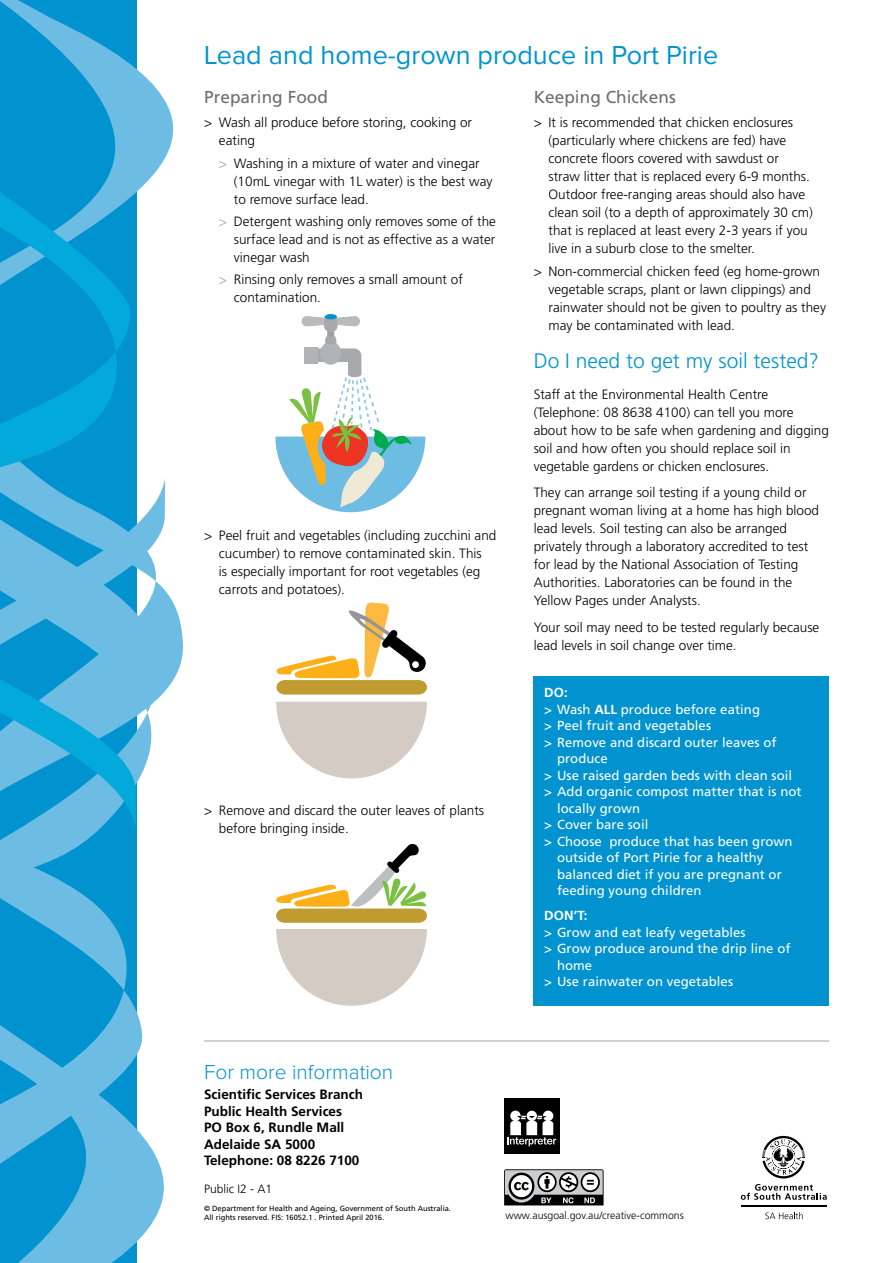
<style>
.page{position:relative;width:893px;height:1263px;background:#fff}
.page>*{position:absolute;margin:0;border:0;box-sizing:border-box;transform-origin:0 0}
.t1{font:27px "Proxima Nova";color:#0093d0}
.t2{font:300 21px "Frutiger";color:#0093d0}
.t3{font:300 21px "Proxima Nova";color:#0093d0}
.t4{font:17.25px "Frutiger";color:#6d6e71}
.t5{font:300 13.5px/18px "Frutiger";color:#000}
.t6{font:300 13.5px/18px "Frutiger LT Std";color:#000}
.t7{font:700 13.5px/16.5px "Frutiger";color:#000}
.t8{font:13.2px "Frutiger";letter-spacing:.005em;color:#fff}
.t9{font:700 13.2px "Frutiger";color:#fff}
.t10{font:300 12px "Frutiger";color:#000}
.t11{font:300 10.5px "Frutiger";color:#000}
.t12{font:7.5px/9px "Frutiger";color:#000}
.s1{font-family:"Frutiger"}
.s2{color:#aca095}
.s3{font-weight:700}
</style>
<div class="page">
<hr style="left:204px;top:1040px;width:625px;height:1px;background:#aca095">
<svg style="left:504px;top:1169px;width:100px;height:36px"></svg>
<div style="left:504px;top:1098px;width:55px;height:55px;background:#000"></div>
<svg style="left:507px;top:1110px;width:49px;height:36px"></svg>
<svg style="left:765px;top:1212px;width:38px;height:7px"></svg>
<hr style="left:741px;top:1205px;width:86px;height:2px;background:#000">
<svg style="left:741px;top:1184px;width:86px;height:16px"></svg>
<svg style="left:762px;top:1136px;width:43px;height:42px"></svg>
<svg style="left:275px;top:314px;width:150px;height:198px"></svg>
<svg style="left:276px;top:844px;width:151px;height:79px"></svg>
<svg style="left:276px;top:929px;width:151px;height:77px"></svg>
<svg style="left:276px;top:702px;width:151px;height:76px"></svg>
<svg style="left:276px;top:602px;width:151px;height:92px"></svg>
<div style="left:534px;top:677px;width:295px;height:329px;background:#0093d0"></div>
<svg style="left:0;top:803px;width:137px;height:42px;background:#41abdb"></svg>
<svg style="left:0;top:478px;width:183px;height:325px"></svg>
<svg style="left:0;top:0;width:174px;height:179px;background:#3eacdb"></svg>
<svg style="left:0;top:845px;width:137px;height:166px;background:#26a1d6"></svg>
<svg style="left:0;top:1011px;width:164px;height:252px;background:#56b4df"></svg>
<svg style="left:0;top:668px;width:136px;height:161px;background:#35abdb"></svg>
<svg style="left:0;top:179px;width:165px;height:477px;background:#40afdc"></svg>
<h1 class="t1" style="left:204px;top:40px;width:516px">Lead and home-grown produce in Port Pirie</h1>
<p class="t4" style="left:204px;top:87px;width:125px">Preparing Food</p>
<p class="t6" style="left:219px;top:114px;width:255px;text-indent:-15px"><span class="s1">&gt;</span> Wash all produce before storing, cooking or eating</p>
<p class="t5" style="left:234px;top:154px;width:260px;text-indent:-15px"><span class="s2">&gt;</span> Washing in a mixture of water and vinegar (10mL vinegar with 1L water) is the best way to remove surface lead.</p>
<p class="t5" style="left:234px;top:212px;width:264px;text-align:justify;text-indent:-15px"><span class="s2">&gt;</span> Detergent washing only removes some of the surface lead and is not as effective as a water vinegar wash</p>
<p class="t5" style="left:234px;top:271px;width:231px;text-indent:-15px"><span class="s2">&gt;</span> Rinsing only removes a small amount of contamination.</p>
<p class="t6" style="left:219px;top:527px;width:279px;text-indent:-15px"><span class="s1">&gt;</span> Peel fruit and vegetables (including zucchini and cucumber) to remove contaminated skin. This<br>is especially important for root vegetables (eg carrots and potatoes).</p>
<p class="t6" style="left:219px;top:801px;width:267px;text-indent:-15px"><span class="s1">&gt;</span> Remove and discard the outer leaves of plants before bringing inside.</p>
<p class="t4" style="left:534px;top:87px;width:144px">Keeping Chickens</p>
<p class="t6" style="left:548px;top:114px;width:266px;text-indent:-15px"><span class="s1">&gt;</span> It is recommended that chicken enclosures (particularly where chickens are fed) have concrete floors covered with sawdust or straw litter that is replaced every 6-9 months.<br>Outdoor free-ranging areas should also have clean soil (to a depth of approximately 30 cm) that is replaced at least every 2-3 years if you live in a suburb close to the smelter.</p>
<p class="t6" style="left:548px;top:262px;width:279px;text-indent:-15px"><span class="s1">&gt;</span> Non-commercial chicken feed (eg home-grown vegetable scraps, plant or lawn clippings) and rainwater should not be given to poultry as they may be contaminated with lead.</p>
<h2 class="t2" style="left:534px;top:349px;width:287px">Do I need to get my soil tested?</h2>
<p class="t5" style="left:534px;top:385px;width:297px">Staff at the Environmental Health Centre (Telephone: 08 8638 4100) can tell you more about how to be safe when gardening and digging soil and how often you should replace soil in vegetable gardens or chicken enclosures.</p>
<p class="t5" style="left:534px;top:484px;width:287px">They can arrange soil testing if a young child or pregnant woman living at a home has high blood lead levels. Soil testing can also be arranged privately through a laboratory accredited to test for lead by the National Association of Testing Authorities. Laboratories can be found in the Yellow Pages under Analysts.</p>
<p class="t5" style="left:534px;top:618px;width:287px">Your soil may need to be tested regularly because lead levels in soil change over time.</p>
<p class="t9" style="left:544px;top:685px;width:25px">DO:</p>
<p class="t8" style="left:544px;top:701px;width:217px">&gt; Wash <span class="s3">ALL</span> produce before eating</p>
<p class="t8" style="left:544px;top:718px;width:168px">&gt; Peel fruit and vegetables</p>
<p class="t8" style="left:544px;top:734px;width:234px">&gt; Remove and discard outer leaves of</p>
<p class="t8" style="left:557px;top:751px;width:52px">produce</p>
<p class="t8" style="left:544px;top:767px;width:249px">&gt; Use raised garden beds with clean soil</p>
<p class="t8" style="left:544px;top:784px;width:259px">&gt; Add organic compost matter that is not</p>
<p class="t8" style="left:557px;top:800px;width:85px">locally grown</p>
<p class="t8" style="left:544px;top:817px;width:106px">&gt; Cover bare soil</p>
<p class="t8" style="left:544px;top:833px;width:250px">&gt; Choose produce that has been grown</p>
<p class="t8" style="left:557px;top:850px;width:208px">outside of Port Pirie for a healthy</p>
<p class="t8" style="left:557px;top:866px;width:226px">balanced diet if you are pregnant or</p>
<p class="t8" style="left:557px;top:883px;width:146px">feeding young children</p>
<p class="t9" style="left:544px;top:908px;width:45px">DON’T:</p>
<p class="t8" style="left:544px;top:924px;width:203px">&gt; Grow and eat leafy vegetables</p>
<p class="t8" style="left:544px;top:941px;width:248px">&gt; Grow produce around the drip line of</p>
<p class="t8" style="left:557px;top:957px;width:37px">home</p>
<p class="t8" style="left:544px;top:974px;width:190px">&gt; Use rainwater on vegetables</p>
<h2 class="t3" style="left:204px;top:1062px;width:191px">For more information</h2>
<p class="t7" style="left:204px;top:1086px;width:161px">Scientific Services Branch<br>Public Health Services<br>PO Box 6, Rundle Mall<br>Adelaide SA 5000<br>Telephone: 08 8226 7100</p>
<p class="t10" style="left:204px;top:1182px;width:70px">Public I2 - A1</p>
<p class="t12" style="left:204px;top:1204px;width:248px">© Department for Health and Ageing, Government of South Australia.<br>All rights reserved. FIS: 16052.1 . Printed April 2016.</p>
<p class="t11" style="left:506px;top:1210px;width:180px">www.ausgoal.gov.au/creative-commons</p>
</div>
